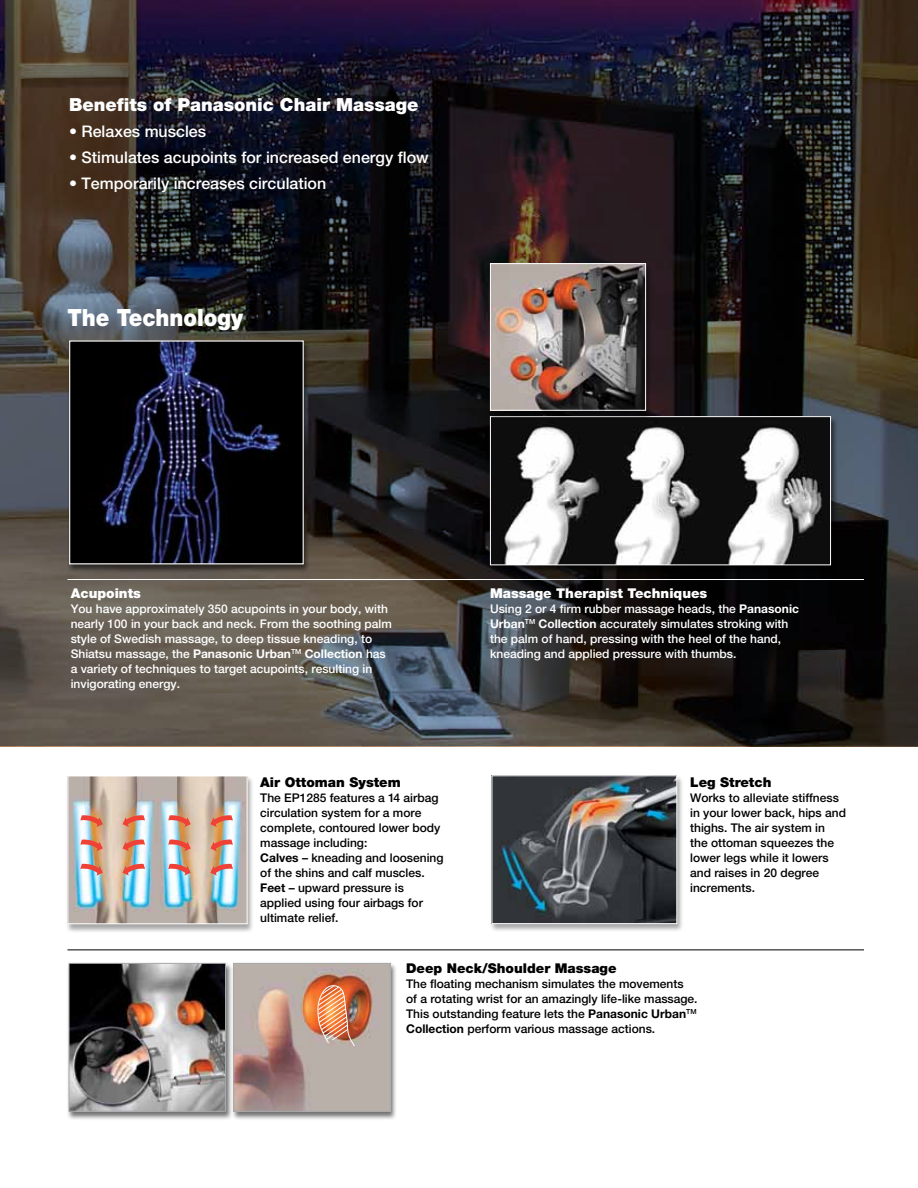
<style>
.page{position:relative;width:918px;height:1188px;background:#fff}
.page>*{position:absolute;margin:0;border:0;box-sizing:border-box;transform-origin:0 0}
.t1{font:900 23.7px "Helvetica Neue";color:#fff;scale:.91 1}
.t2{font:900 18px "Helvetica Neue";color:#fff}
.t3{font:500 16.05px "Helvetica Neue";color:#fff}
.t4{font:900 13.5px "Helvetica Neue";color:#000}
.t5{font:900 13.5px "Helvetica Neue";color:#fff}
.t6{font:500 12px/15px "Helvetica Neue";color:#000}
.t7{font:500 12px/15px "Helvetica Neue";color:#fff}
.s1{font-weight:700}
</style>
<div class="page">
<img style="left:0;top:0;width:918px;height:746px">
<div style="left:65px;top:775px;width:189px;height:158px;background:#000;opacity:.35"></div>
<img style="left:70px;top:778px;width:176px;height:144px">
<svg style="left:80px;top:815px;width:23px;height:12px"></svg>
<svg style="left:80px;top:839px;width:23px;height:12px"></svg>
<svg style="left:80px;top:864px;width:23px;height:12px"></svg>
<svg style="left:123px;top:815px;width:22px;height:12px"></svg>
<svg style="left:123px;top:839px;width:22px;height:12px"></svg>
<svg style="left:123px;top:864px;width:22px;height:12px"></svg>
<svg style="left:168px;top:815px;width:23px;height:12px"></svg>
<svg style="left:168px;top:839px;width:23px;height:12px"></svg>
<svg style="left:168px;top:864px;width:23px;height:12px"></svg>
<svg style="left:210px;top:815px;width:23px;height:12px"></svg>
<svg style="left:210px;top:839px;width:23px;height:12px"></svg>
<svg style="left:210px;top:864px;width:23px;height:12px"></svg>
<div style="left:68px;top:776px;width:180px;height:148px;border:1px solid #fff"></div>
<div style="left:489px;top:775px;width:195px;height:158px;background:#000;opacity:.35"></div>
<img style="left:494px;top:777px;width:181px;height:145px">
<div style="left:492px;top:775px;width:185px;height:149px;border:1px solid #fff"></div>
<hr style="left:67px;top:950px;width:797px;height:1px;background:#000">
<div style="left:487px;top:416px;width:351px;height:158px;background:#000;opacity:.55"></div>
<img style="left:492px;top:418px;width:337px;height:145px">
<div style="left:490px;top:416px;width:341px;height:149px;border:1px solid #fff"></div>
<div style="left:487px;top:263px;width:166px;height:156px;background:#000;opacity:.55"></div>
<img style="left:492px;top:265px;width:152px;height:144px">
<div style="left:490px;top:263px;width:156px;height:148px;border:1px solid #fff"></div>
<div style="left:67px;top:341px;width:244px;height:232px;background:#000;opacity:.55"></div>
<img style="left:71px;top:342px;width:231px;height:220px">
<div style="left:69px;top:340px;width:235px;height:224px;border:1px solid #fff"></div>
<hr style="left:68px;top:579px;width:796px;height:1px;background:#fff">
<div style="left:66px;top:963px;width:167px;height:158px;background:#000;opacity:.55"></div>
<img style="left:71px;top:965px;width:153px;height:145px">
<div style="left:69px;top:963px;width:157px;height:149px;border:1px solid #a7a9ac"></div>
<div style="left:231px;top:963px;width:167px;height:158px;background:#000;opacity:.55"></div>
<img style="left:235px;top:965px;width:154px;height:145px">
<img style="left:317px;top:983px;width:39px;height:64px">
<div style="left:233px;top:963px;width:158px;height:149px;border:1px solid #a7a9ac"></div>
<h2 class="t2" style="left:69px;top:94px;width:351px">Benefits of Panasonic Chair Massage</h2>
<h3 class="t3" style="left:69px;top:122px;width:139px">• Relaxes muscles</h3>
<h3 class="t3" style="left:69px;top:148px;width:361px">• Stimulates acupoints for increased energy flow</h3>
<h3 class="t3" style="left:69px;top:174px;width:259px">• Temporarily increases circulation</h3>
<h1 class="t1" style="left:68px;top:303px;width:195px">The Technology</h1>
<p class="t5" style="left:71px;top:586px;width:72px">Acupoints</p>
<p class="t7" style="left:71px;top:602px;width:323px">You have approximately 350 acupoints in your body, with nearly 100 in your back and neck. From the soothing palm style of Swedish massage, to deep tissue kneading, to Shiatsu massage, the <span class="s1">Panasonic Urban</span><sup>TM</sup> <span class="s1">Collection</span> has a variety of techniques to target acupoints, resulting in invigorating energy.</p>
<p class="t4" style="left:260px;top:774px;width:142px">Air Ottoman System</p>
<p class="t6" style="left:260px;top:790px;width:185px">The EP1285 features a 14 airbag circulation system for a more complete, contoured lower body massage including:<br><span class="s1">Calves</span> – kneading and loosening of the shins and calf muscles.<br><span class="s1">Feet</span> – upward pressure is applied using four airbags for ultimate relief.</p>
<p class="t5" style="left:490px;top:586px;width:219px">Massage Therapist Techniques</p>
<p class="t7" style="left:490px;top:602px;width:310px">Using 2 or 4 firm rubber massage heads, the <span class="s1">Panasonic Urban</span><sup>TM</sup> <span class="s1">Collection</span> accurately simulates stroking with the palm of hand, pressing with the heel of the hand, kneading and applied pressure with thumbs.</p>
<p class="t4" style="left:690px;top:774px;width:83px">Leg Stretch</p>
<p class="t6" style="left:690px;top:790px;width:157px">Works to alleviate stiffness in your lower back, hips and thighs. The air system in<br>the ottoman squeezes the lower legs while it lowers and raises in 20 degree increments.</p>
<p class="t4" style="left:406px;top:960px;width:212px">Deep Neck/Shoulder Massage</p>
<p class="t6" style="left:406px;top:976px;width:293px">The floating mechanism simulates the movements of a rotating wrist for an amazingly life-like massage.<br>This outstanding feature lets the <span class="s1">Panasonic Urban</span><sup>TM </sup><span class="s1">Collection</span> perform various massage actions.</p>
</div>
